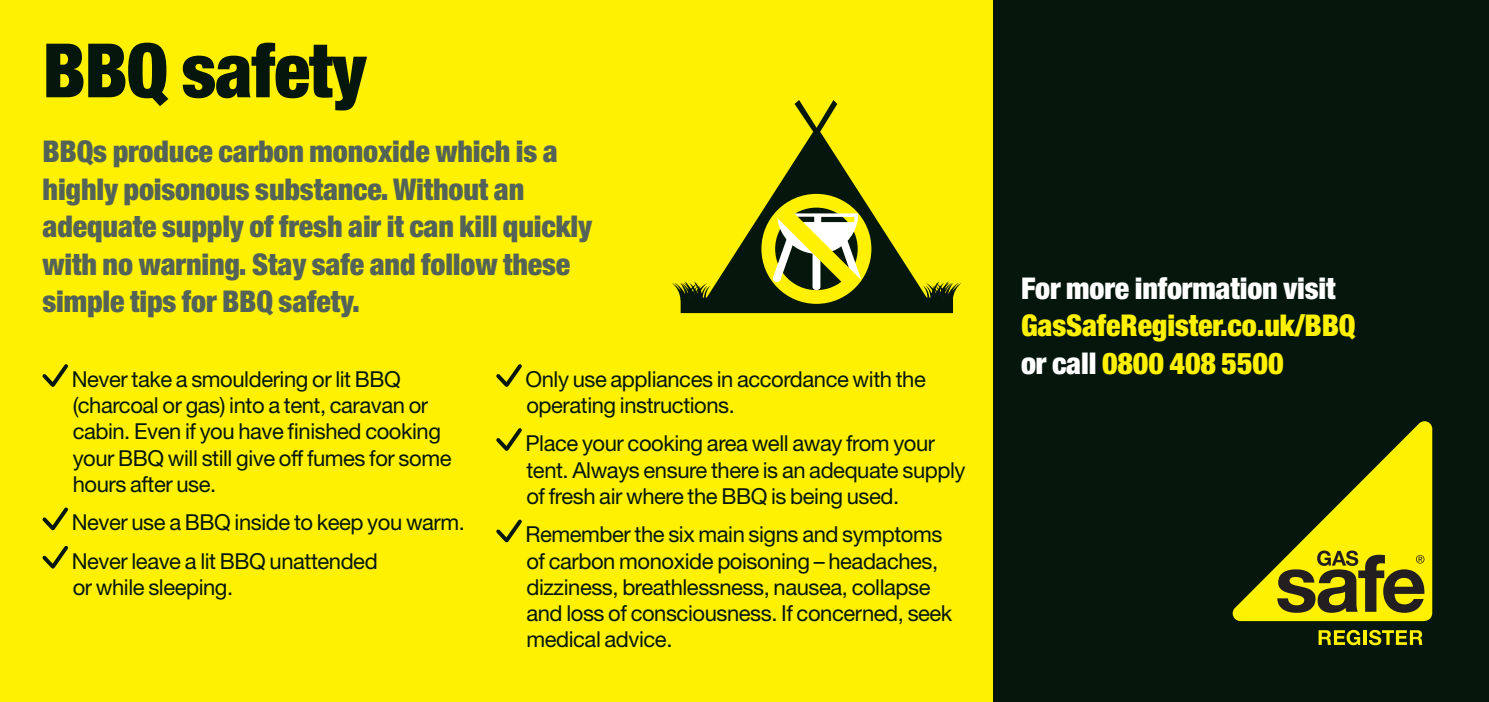
<style>
.page{position:relative;width:1489px;height:702px;background:#fff}
.page>*{position:absolute;margin:0;border:0;box-sizing:border-box;transform-origin:0 0}
.t1{font:900 condensed 75px "Helvetica Neue";letter-spacing:-.015em;color:#05170c}
.t2{font:900 condensed 30px/37.5px "Helvetica Neue";letter-spacing:-.005em;color:#546358}
.t3{font:900 condensed 30px/37.5px "Helvetica Neue";letter-spacing:-.005em;color:#fff101}
.t4{font:900 condensed 30px "Helvetica Neue";letter-spacing:-.005em;color:#fff}
.bullet_points{font:22px/26.2px "Helvetica Neue";letter-spacing:-.02em;color:#05170c}
.s1{color:#fff}
</style>
<div class="page">
<div style="left:978px;top:0;width:510px;height:702px;background:#05170c"></div>
<svg style="left:1318px;top:630px;width:41px;height:15px"></svg>
<hr style="left:1363px;top:630px;width:3px;height:14px;background:#fff101">
<svg style="left:1368px;top:630px;width:54px;height:15px"></svg>
<svg style="left:1232px;top:421px;width:199px;height:200px"></svg>
<div style="left:0;top:0;width:992px;height:702px;background:#fff101"></div>
<svg style="left:496px;top:364px;width:26px;height:23px"></svg>
<svg style="left:496px;top:428px;width:26px;height:23px"></svg>
<svg style="left:496px;top:519px;width:26px;height:23px"></svg>
<svg style="left:43px;top:364px;width:25px;height:23px"></svg>
<svg style="left:43px;top:507px;width:25px;height:23px"></svg>
<svg style="left:43px;top:546px;width:25px;height:22px"></svg>
<svg style="left:680px;top:100px;width:273px;height:213px"></svg>
<svg style="left:672px;top:281px;width:38px;height:19px"></svg>
<svg style="left:922px;top:281px;width:39px;height:19px"></svg>
<svg style="left:761px;top:194px;width:110px;height:110px"></svg>
<p class="t1" style="left:43px;top:24px;width:325px">BBQ safety</p>
<p class="t2" style="left:43px;top:132px;width:551px">BBQs produce carbon monoxide which is a highly poisonous substance. Without an adequate supply of fresh air it can kill quickly with no warning. Stay safe and follow these simple tips for BBQ safety.</p>
<p class="bullet_points" style="left:72px;top:365px;width:381px">Never take a smouldering or lit BBQ (charcoal or gas) into a tent, caravan or cabin. Even if you have finished cooking your BBQ will still give off fumes for some hours after use.</p>
<p class="bullet_points" style="left:72px;top:509px;width:395px">Never use a BBQ inside to keep you warm.</p>
<p class="bullet_points" style="left:72px;top:547px;width:307px">Never leave a lit BBQ unattended or while sleeping.</p>
<p class="bullet_points" style="left:525px;top:365px;width:402px">Only use appliances in accordance with the operating instructions.</p>
<p class="bullet_points" style="left:525px;top:430px;width:441px">Place your cooking area well away from your tent. Always ensure there is an adequate supply of fresh air where the BBQ is being used.</p>
<p class="bullet_points" style="left:525px;top:521px;width:428px">Remember the six main signs and symptoms of carbon monoxide poisoning – headaches, dizziness, breathlessness, nausea, collapse and loss of consciousness. If concerned, seek medical advice.</p>
<h2 class="t4" style="left:1020px;top:270px;width:316px">For more information visit</h2>
<h2 class="t3" style="left:1020px;top:306px;width:336px">GasSafeRegister.co.uk/BBQ <span class="s1">or call</span> 0800 408 5500</h2>
</div>
